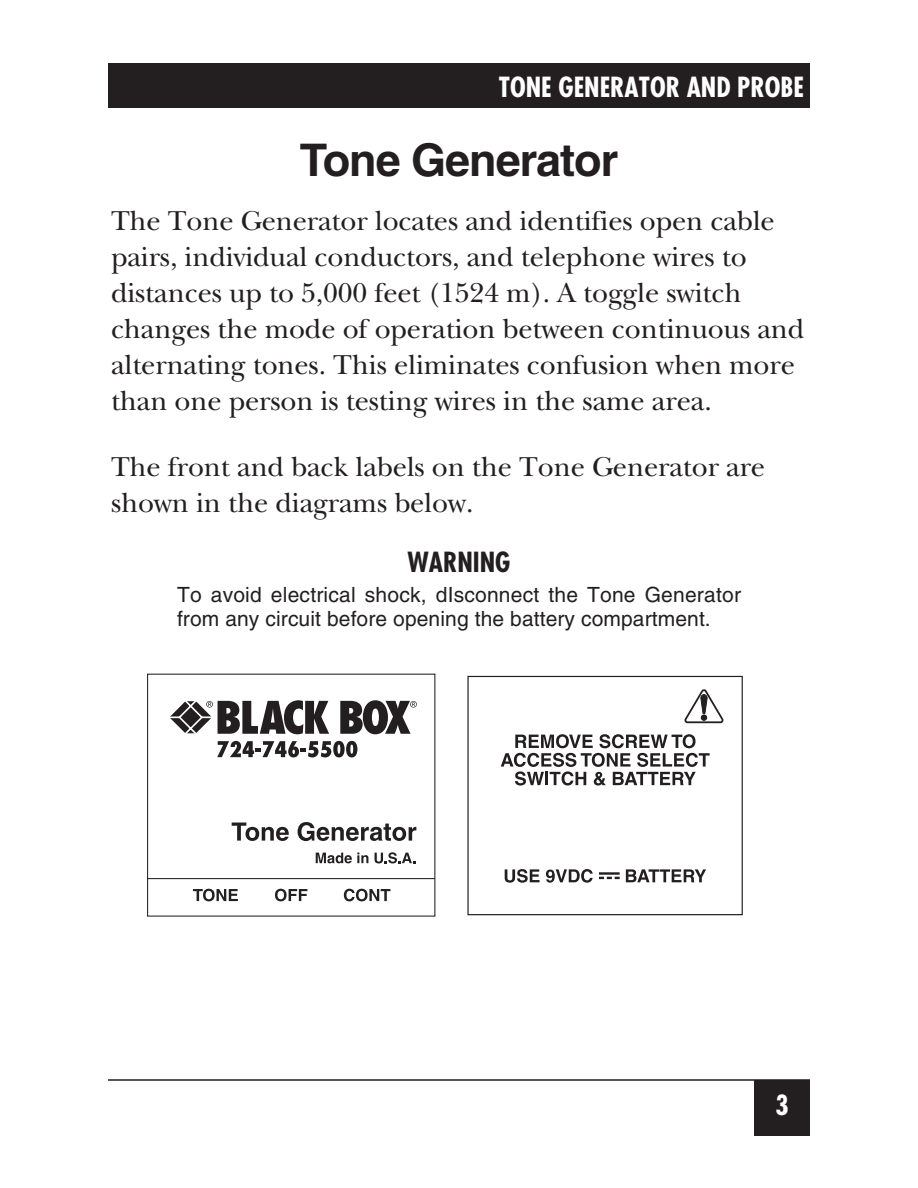
<style>
.page{position:relative;width:918px;height:1188px;background:#fff}
.page>*{position:absolute;margin:0;border:0;box-sizing:border-box;transform-origin:0 0}
.t1{font:700 45px "Helvetica";letter-spacing:-.02em;color:#231f20}
.t2{font:28.5px/36px "New Baskerville";letter-spacing:-.005em;color:#231f20}
.t3{font:700 condensed 27px "Futura";color:#fff}
.t4{font:700 condensed 27px "Futura";color:#231f20}
.t5{font:21px/24px "Helvetica";letter-spacing:.01em;color:#231f20}
</style>
<div class="page">
<div style="left:754px;top:1080px;width:56px;height:56px;background:#231f20"></div>
<div style="left:108px;top:63px;width:702px;height:45px;background:#231f20"></div>
<div style="left:467px;top:676px;width:276px;height:239px;border:1px solid #231f20"></div>
<svg style="left:505px;top:869px;width:35px;height:14px"></svg>
<svg style="left:546px;top:869px;width:47px;height:14px"></svg>
<svg style="left:626px;top:869px;width:80px;height:13px"></svg>
<svg style="left:501px;top:734px;width:209px;height:52px"></svg>
<svg style="left:684px;top:689px;width:40px;height:35px"></svg>
<hr style="left:599px;top:872px;width:21px;height:3px;background:#231f20">
<svg style="left:599px;top:877px;width:21px;height:2px"></svg>
<svg style="left:232px;top:823px;width:57px;height:18px"></svg>
<svg style="left:298px;top:822px;width:118px;height:19px"></svg>
<svg style="left:316px;top:853px;width:52px;height:10px"></svg>
<svg style="left:375px;top:852px;width:40px;height:11px"></svg>
<hr style="left:148px;top:878px;width:287px;height:1px;background:#231f20">
<svg style="left:193px;top:889px;width:45px;height:12px"></svg>
<svg style="left:275px;top:889px;width:32px;height:12px"></svg>
<svg style="left:344px;top:889px;width:46px;height:12px"></svg>
<svg style="left:170px;top:700px;width:247px;height:57px"></svg>
<hr style="left:108px;top:1079px;width:702px;height:2px;background:#231f20">
<p class="t3" style="left:499px;top:75px;width:307px">TONE GENERATOR AND PROBE</p>
<h1 class="t1" style="left:300px;top:143px;width:320px">Tone Generator</h1>
<p class="t2" style="left:111px;top:206px;width:695px">The Tone Generator locates and identifies open cable pairs, individual conductors, and telephone wires to distances up to 5,000 feet (1524 m). A toggle switch changes the mode of operation between continuous and alternating tones. This eliminates confusion when more than one person is testing wires in the same area.</p>
<p class="t2" style="left:111px;top:452px;width:656px">The front and back labels on the Tone Generator are shown in the diagrams below.</p>
<p class="t4" style="left:408px;top:550px;width:104px">WARNING</p>
<p class="t5" style="left:177px;top:584px;width:566px">To avoid electrical shock, dIsconnect the Tone Generator from any circuit before opening the battery compartment.</p>
<p class="t3" style="left:775px;top:1093px;width:15px">3</p>
</div>
